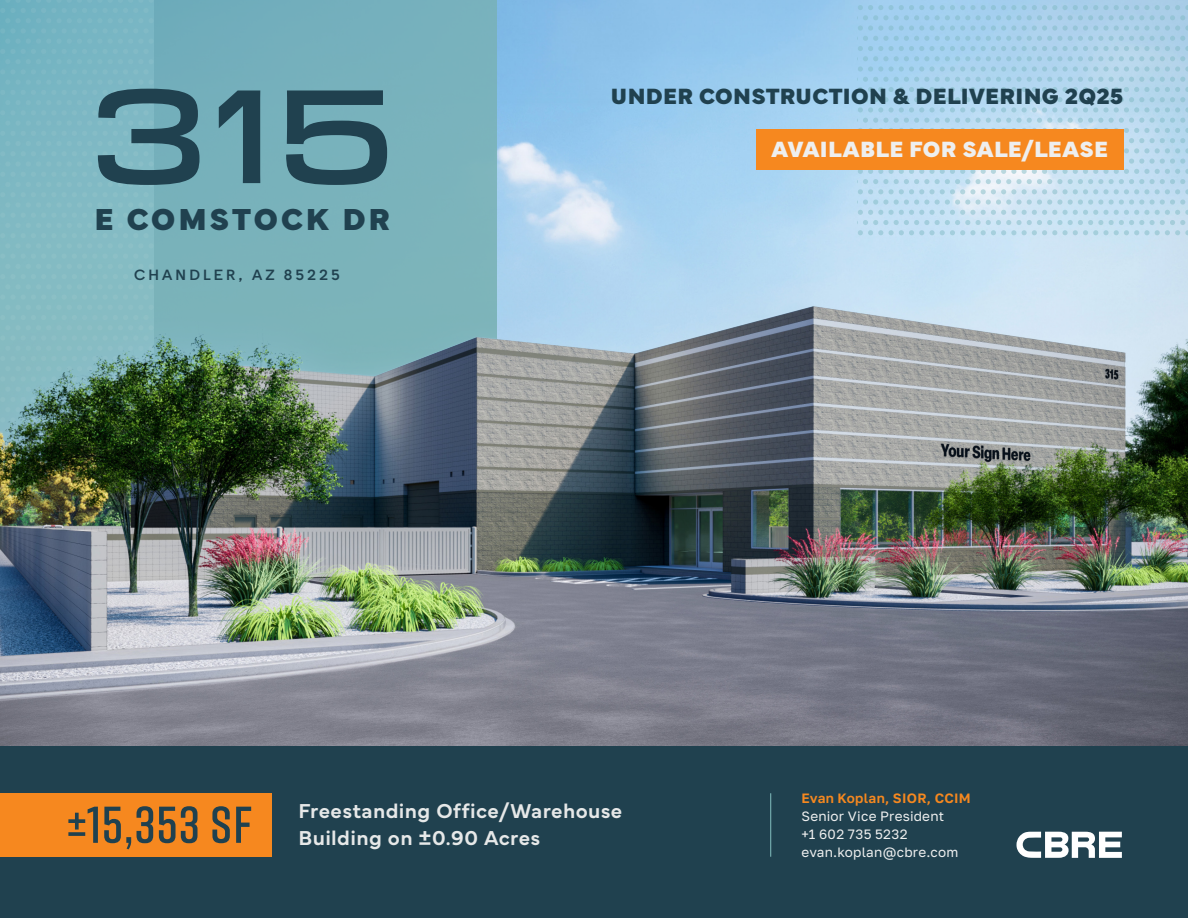
<style>
.page{position:relative;width:1188px;height:918px;background:#fff}
.page>*{position:absolute;margin:0;border:0;box-sizing:border-box;transform-origin:0 0}
.t1{font:600 51.75px "Rift";letter-spacing:.025em;color:#20414f}
.t2{font:900 31.65px "Mundial";letter-spacing:.095em;color:#20414f}
.t3{font:900 22.95px "Mundial";letter-spacing:.015em;color:#20414f}
.t4{font:900 22.95px "Mundial";letter-spacing:.015em;color:#eeefef}
.t5{font:600 21px/27px "Mundial";letter-spacing:.015em;color:#e6e8e8}
.t6{font:500 15px "Liebling";letter-spacing:.205em;color:#20414f}
.t7{font:13.5px/18px "Golos Text";letter-spacing:.015em;color:#eeefef}
.t8{font:600 13.5px "Golos Text";letter-spacing:.02em;color:#f6881f}
</style>
<div class="page">
<img style="left:497px;top:0;width:691px;height:279px">
<svg style="left:858px;top:5px;width:330px;height:15px;background:#a1cce7"></svg>
<svg style="left:858px;top:26px;width:330px;height:127px;background:#add2e9"></svg>
<svg style="left:858px;top:159px;width:330px;height:35px;background:#c4deef"></svg>
<svg style="left:858px;top:200px;width:330px;height:35px;background:#c1deef"></svg>
<div style="left:0;top:0;width:497px;height:666px;background:#79b2bc"></div>
<svg style="left:0;top:0;width:153px;height:74px"></svg>
<div style="left:0;top:254px;width:154px;height:25px;background:#85bcc3"></div>
<img style="left:0;top:279px;width:1188px;height:468px">
<svg style="left:0;top:80px;width:200px;height:168px"></svg>
<svg style="left:219px;top:90px;width:41px;height:93px"></svg>
<svg style="left:286px;top:90px;width:101px;height:95px"></svg>
<div style="left:0;top:747px;width:1188px;height:171px;background:#20414f"></div>
<div style="left:756px;top:130px;width:367px;height:40px;background:#f6881f"></div>
<svg style="left:1017px;top:832px;width:105px;height:26px"></svg>
<div style="left:0;top:793px;width:271px;height:64px;background:#f6881f"></div>
<hr style="left:770px;top:793px;width:1px;height:64px;background:#78b1b3">
<p class="t2" style="left:95px;top:194px;width:297px">E COMSTOCK DR</p>
<p class="t6" style="left:134px;top:266px;width:207px">CHANDLER, AZ 85225</p>
<p class="t3" style="left:611px;top:79px;width:514px">UNDER CONSTRUCTION &amp; DELIVERING 2Q25</p>
<p class="t4" style="left:772px;top:131px;width:338px">AVAILABLE FOR SALE/LEASE</p>
<p class="t1" style="left:66px;top:788px;width:188px">±15,353 SF</p>
<p class="t5" style="left:299px;top:796px;width:325px">Freestanding Office/Warehouse<br>Building on ±0.90 Acres</p>
<p class="t8" style="left:801px;top:790px;width:171px">Evan Koplan, SIOR, CCIM</p>
<p class="t7" style="left:801px;top:807px;width:144px">Senior Vice President +1 602 735 5232</p>
<p class="t7" style="left:801px;top:843px;width:158px">evan.koplan@cbre.com</p>
</div>
